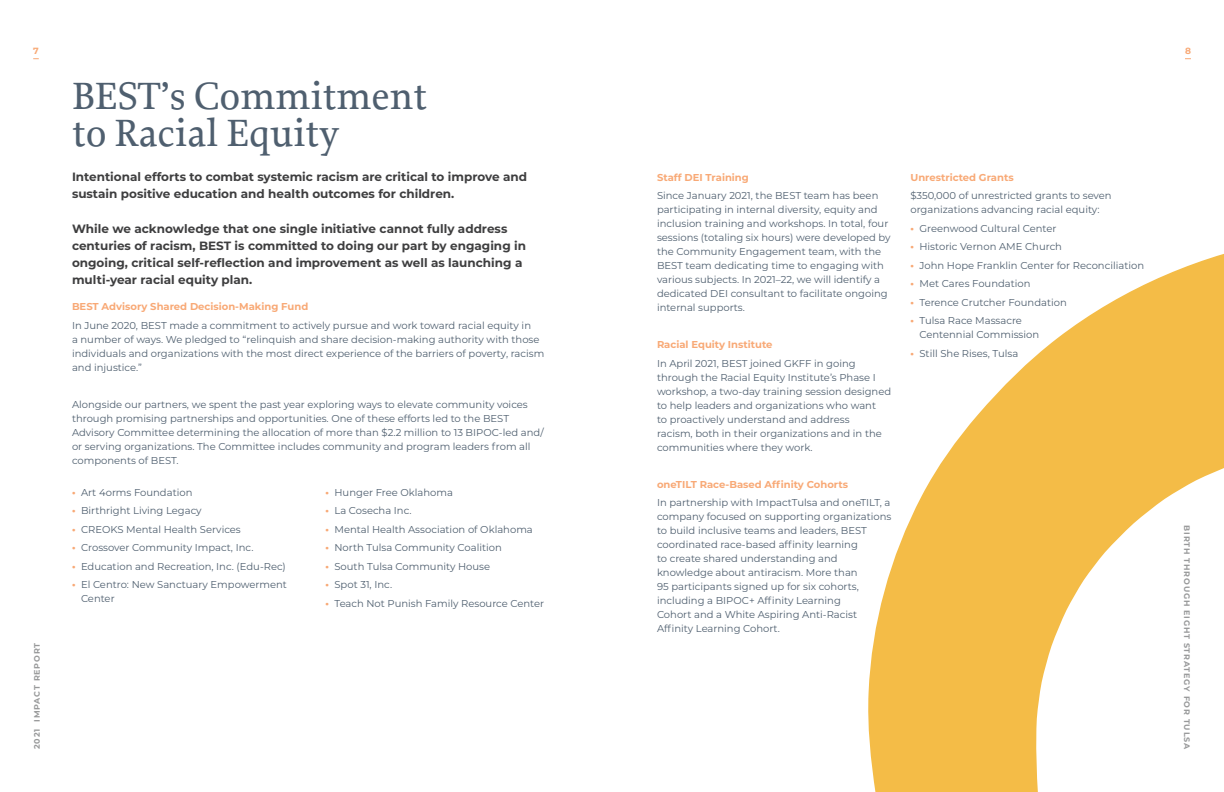
<style>
.page{position:relative;width:1224px;height:792px;background:#fff}
.page>*{position:absolute;margin:0;border:0;box-sizing:border-box;transform-origin:0 0}
.t1{font:500 40px/37px "Proforma";color:#4f5f6f}
.t2{font:700 12px/17px "Montserrat";color:#3e3e3f}
.t3{font:10px/14px "Montserrat";color:#4f5f6f}
.section_title{font:700 10px "Montserrat";color:#f8a976}
.t4{font:700 9px "Montserrat";color:#f8a976}
.t5{font:700 8px "Montserrat";letter-spacing:.1em;color:#98999a}
.s1{font-weight:900;color:#f8a976}
</style>
<div class="page">
<svg style="left:868px;top:254px;width:356px;height:538px;fill:#f4bc47"></svg>
<p class="t4" style="left:33px;top:44px;width:7px">7</p>
<p class="t4" style="left:1185px;top:44px;width:7px">8</p>
<p class="t5" style="left:31px;top:749px;width:108px;rotate:-90deg">2021 IMPACT REPORT</p>
<p class="t1" style="left:72px;top:77px;width:357px">BEST’s Commitment to Racial Equity</p>
<p class="t2" style="left:72px;top:168px;width:457px">Intentional efforts to combat systemic racism are critical to improve and sustain positive education and health outcomes for children.</p>
<p class="t2" style="left:72px;top:220px;width:456px">While we acknowledge that one single initiative cannot fully address centuries of racism, BEST is committed to doing our part by engaging in ongoing, critical self-reflection and improvement as well as launching a multi-year racial equity plan.</p>
<p class="section_title" style="left:72px;top:299px;width:238px">BEST Advisory Shared Decision-Making Fund</p>
<p class="t3" style="left:72px;top:318px;width:474px">In June 2020, BEST made a commitment to actively pursue and work toward racial equity in<br>a number of ways. We pledged to “relinquish and share decision-making authority with those individuals and organizations with the most direct experience of the barriers of poverty, racism and injustice.”</p>
<p class="t3" style="left:72px;top:397px;width:473px">Alongside our partners, we spent the past year exploring ways to elevate community voices through promising partnerships and opportunities. One of these efforts led to the BEST Advisory Committee determining the allocation of more than $2.2 million to 13 BIPOC-led and/ or serving organizations. The Committee includes community and program leaders from all components of BEST.</p>
<p class="t3" style="left:72px;top:485px;width:122px"><span class="s1">·</span> Art 4orms Foundation</p>
<p class="t3" style="left:72px;top:503px;width:131px"><span class="s1">·</span> Birthright Living Legacy</p>
<p class="t3" style="left:72px;top:522px;width:170px"><span class="s1">·</span> CREOKS Mental Health Services</p>
<p class="t3" style="left:72px;top:540px;width:183px"><span class="s1">·</span> Crossover Community Impact, Inc.</p>
<p class="t3" style="left:72px;top:559px;width:215px"><span class="s1">·</span> Education and Recreation, Inc. (Edu-Rec)</p>
<p class="t3" style="left:81px;top:577px;width:207px;text-indent:-9px"><span class="s1">·</span> El Centro: New Sanctuary Empowerment<br>Center</p>
<p class="t3" style="left:326px;top:485px;width:129px"><span class="s1">·</span> Hunger Free Oklahoma</p>
<p class="t3" style="left:326px;top:503px;width:88px"><span class="s1">·</span> La Cosecha Inc.</p>
<p class="t3" style="left:326px;top:522px;width:209px"><span class="s1">·</span> Mental Health Association of Oklahoma</p>
<p class="t3" style="left:326px;top:540px;width:178px"><span class="s1">·</span> North Tulsa Community Coalition</p>
<p class="t3" style="left:326px;top:559px;width:166px"><span class="s1">·</span> South Tulsa Community House</p>
<p class="t3" style="left:326px;top:577px;width:68px"><span class="s1">·</span> Spot 31, Inc.</p>
<p class="t3" style="left:326px;top:596px;width:220px"><span class="s1">·</span> Teach Not Punish Family Resource Center</p>
<p class="section_title" style="left:657px;top:170px;width:93px">Staff DEI Training</p>
<p class="t3" style="left:657px;top:188px;width:235px">Since January 2021, the BEST team has been participating in internal diversity, equity and inclusion training and workshops. In total, four sessions (totaling six hours) were developed by the Community Engagement team, with the BEST team dedicating time to engaging with various subjects. In 2021–22, we will identify a dedicated DEI consultant to facilitate ongoing internal supports.</p>
<p class="section_title" style="left:657px;top:337px;width:117px">Racial Equity Institute</p>
<p class="t3" style="left:657px;top:356px;width:236px">In April 2021, BEST joined GKFF in going through the Racial Equity Institute’s Phase I workshop, a two-day training session designed to help leaders and organizations who want<br>to proactively understand and address<br>racism, both in their organizations and in the communities where they work.</p>
<p class="section_title" style="left:657px;top:477px;width:193px">oneTILT Race-Based Affinity Cohorts</p>
<p class="t3" style="left:657px;top:495px;width:236px">In partnership with ImpactTulsa and oneTILT, a company focused on supporting organizations to build inclusive teams and leaders, BEST coordinated race-based affinity learning<br>to create shared understanding and knowledge about antiracism. More than<br>95 participants signed up for six cohorts, including a BIPOC+ Affinity Learning<br>Cohort and a White Aspiring Anti-Racist Affinity Learning Cohort.</p>
<p class="section_title" style="left:910px;top:170px;width:105px">Unrestricted Grants</p>
<p class="t3" style="left:910px;top:188px;width:203px">$350,000 of unrestricted grants to seven organizations advancing racial equity:</p>
<p class="t3" style="left:910px;top:221px;width:147px"><span class="s1">·</span> Greenwood Cultural Center</p>
<p class="t3" style="left:910px;top:239px;width:153px"><span class="s1">·</span> Historic Vernon AME Church</p>
<p class="t3" style="left:910px;top:258px;width:235px"><span class="s1">·</span> John Hope Franklin Center for Reconciliation</p>
<p class="t3" style="left:910px;top:276px;width:122px"><span class="s1">·</span> Met Cares Foundation</p>
<p class="t3" style="left:910px;top:295px;width:158px"><span class="s1">·</span> Terence Crutcher Foundation</p>
<p class="t3" style="left:920px;top:313px;width:121px;text-indent:-9px"><span class="s1">·</span> Tulsa Race Massacre<br>Centennial Commission</p>
<p class="t3" style="left:910px;top:346px;width:109px"><span class="s1">·</span> Still She Rises, Tulsa</p>
<p class="t5" style="left:1193px;top:525px;width:226px;rotate:90deg">BIRTH THROUGH EIGHT STRATEGY FOR TULSA</p>
</div>
